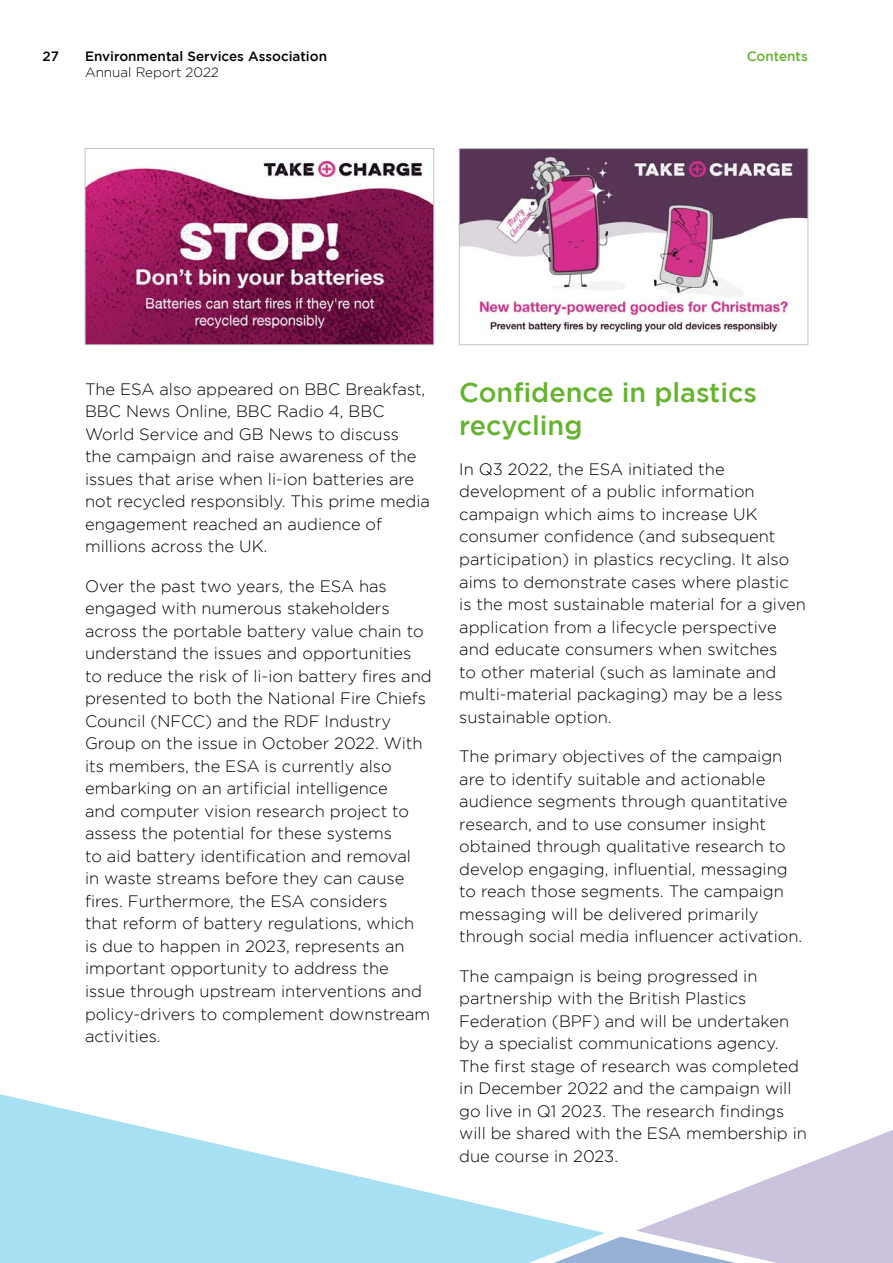
<style>
.page{position:relative;width:893px;height:1263px;background:#fff}
.page>*{position:absolute;margin:0;border:0;box-sizing:border-box;transform-origin:0 0}
.t1{font:500 27px/33px "Gotham";color:#65b32e}
.t2{font:300 16.5px/22.5px "Gotham";color:#000}
.t3{font:500 13.5px "Gotham";color:#000}
.t4{font:300 13.5px "Gotham";color:#000}
.t5{font:500 13.5px "Gotham";color:#65b32e}
</style>
<div class="page">
<img style="left:87px;top:160px;width:345px;height:183px">
<div style="left:85px;top:148px;width:349px;height:197px;border:1px solid #bfc3ca"></div>
<img style="left:461px;top:150px;width:345px;height:183px">
<div style="left:459px;top:148px;width:349px;height:197px;border:1px solid #bfc3ca"></div>
<svg style="left:0;top:1094px;width:472px;height:169px"></svg>
<svg style="left:472px;top:1130px;width:421px;height:133px"></svg>
<p class="t3" style="left:43px;top:48px;width:18px">27</p>
<p class="t3" style="left:85px;top:48px;width:244px">Environmental Services Association</p>
<p class="t4" style="left:85px;top:65px;width:135px">Annual Report 2022</p>
<p class="t5" style="left:747px;top:48px;width:63px">Contents</p>
<p class="t2" style="left:85px;top:377px;width:346px">The ESA also appeared on BBC Breakfast, BBC News Online, BBC Radio 4, BBC World Service and GB News to discuss<br>the campaign and raise awareness of the issues that arise when li-ion batteries are not recycled responsibly. This prime media engagement reached an audience of millions across the UK.</p>
<p class="t2" style="left:85px;top:574px;width:348px">Over the past two years, the ESA has engaged with numerous stakeholders across the portable battery value chain to understand the issues and opportunities to reduce the risk of li-ion battery fires and presented to both the National Fire Chiefs Council (NFCC) and the RDF Industry Group on the issue in October 2022. With its members, the ESA is currently also embarking on an artificial intelligence<br>and computer vision research project to assess the potential for these systems<br>to aid battery identification and removal<br>in waste streams before they can cause fires. Furthermore, the ESA considers<br>that reform of battery regulations, which<br>is due to happen in 2023, represents an important opportunity to address the issue through upstream interventions and policy-drivers to complement downstream activities.</p>
<h1 class="t1" style="left:459px;top:376px;width:299px">Confidence in plastics recycling</h1>
<p class="t2" style="left:459px;top:458px;width:348px">In Q3 2022, the ESA initiated the development of a public information campaign which aims to increase UK consumer confidence (and subsequent participation) in plastics recycling. It also aims to demonstrate cases where plastic<br>is the most sustainable material for a given application from a lifecycle perspective and educate consumers when switches<br>to other material (such as laminate and multi-material packaging) may be a less sustainable option.</p>
<p class="t2" style="left:459px;top:745px;width:344px">The primary objectives of the campaign are to identify suitable and actionable audience segments through quantitative research, and to use consumer insight obtained through qualitative research to develop engaging, influential, messaging to reach those segments. The campaign messaging will be delivered primarily through social media influencer activation.</p>
<p class="t2" style="left:459px;top:964px;width:349px">The campaign is being progressed in partnership with the British Plastics Federation (BPF) and will be undertaken by a specialist communications agency.<br>The first stage of research was completed in December 2022 and the campaign will go live in Q1 2023. The research findings will be shared with the ESA membership in due course in 2023.</p>
</div>
